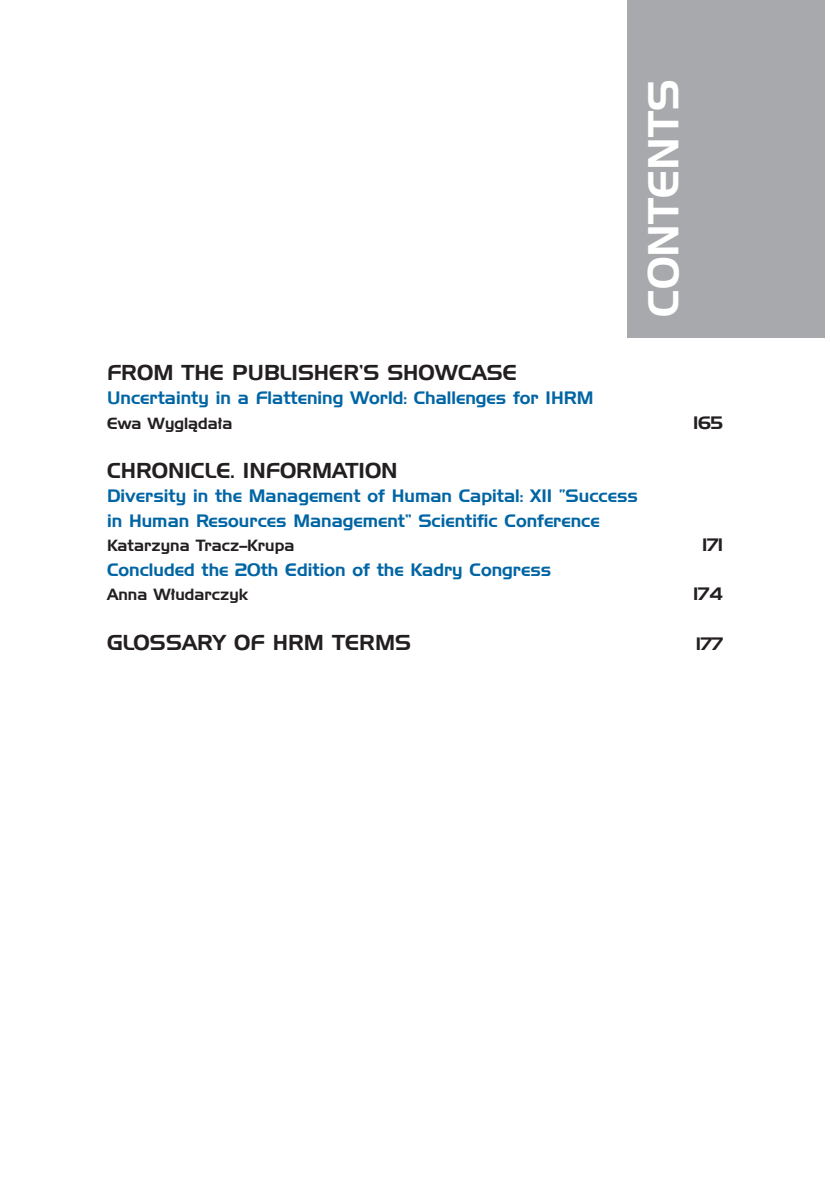
<style>
.page{position:relative;width:830px;height:1195px;background:#fff}
.page>*{position:absolute;margin:0;border:0;box-sizing:border-box;transform-origin:0 0}
.t1{font:42px "Handel Gothic EU";color:#fff}
.t2{font:21px "Handel Gothic EU";color:#231f20}
.t3{font:17.5px/24.5px "Handel Gothic EU";color:#0065a4}
.t4{font:17.5px "Handel Gothic EU";color:#231f20}
.t5{font:15.75px "Handel Gothic EU";color:#231f20}
</style>
<div class="page">
<div style="left:627px;top:0;width:197px;height:338px;background:#a8a9ad"></div>
<p class="t1" style="left:637px;top:317px;width:239px;rotate:-90deg">CONTENTS</p>
<p class="t2" style="left:107px;top:360px;width:411px">FROM THE PUBLISHER’S SHOWCASE</p>
<p class="t3" style="left:107px;top:386px;width:488px">Uncertainty in a Flattening World: Challenges for IHRM</p>
<p class="t5" style="left:107px;top:414px;width:127px">Ewa Wyglądała</p>
<p class="t4" style="left:693px;top:412px;width:31px">165</p>
<p class="t2" style="left:107px;top:458px;width:292px">CHRONICLE. INFORMATION</p>
<p class="t3" style="left:107px;top:484px;width:532px">Diversity in the Management of Human Capital: XII “Success in Human Resources Management” Scientific Conference</p>
<p class="t5" style="left:107px;top:536px;width:189px">Katarzyna Tracz–Krupa</p>
<p class="t4" style="left:702px;top:535px;width:22px">171</p>
<p class="t3" style="left:107px;top:557px;width:445px">Concluded the 20th Edition of the Kadry Congress</p>
<p class="t5" style="left:107px;top:585px;width:143px">Anna Włudarczyk</p>
<p class="t4" style="left:693px;top:584px;width:31px">174</p>
<p class="t2" style="left:107px;top:629px;width:305px">GLOSSARY OF HRM TERMS</p>
<p class="t4" style="left:695px;top:633px;width:28px">177</p>
</div>
